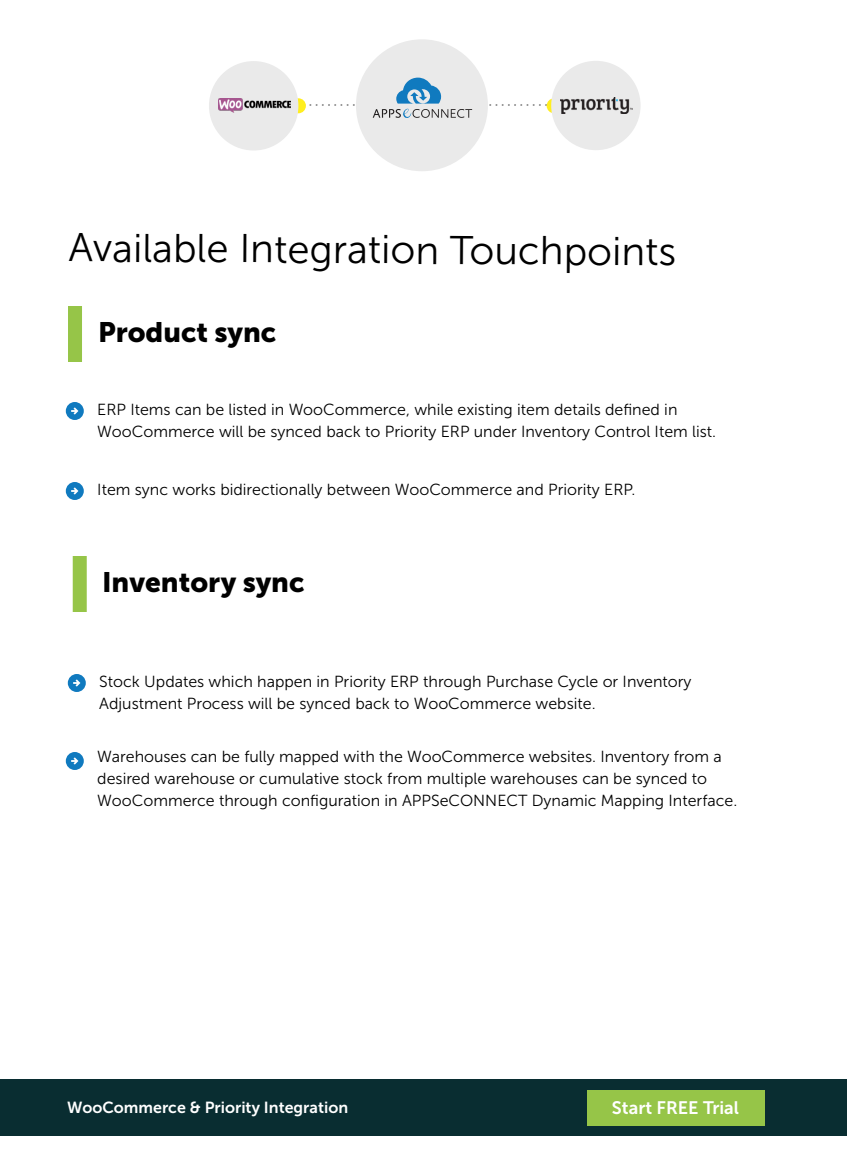
<style>
.page{position:relative;width:847px;height:1152px;background:#fff}
.page>*{position:absolute;margin:0;border:0;box-sizing:border-box;transform-origin:0 0}
.t1{font:40px "Museo Sans 300";letter-spacing:-.01em;color:#000}
.t2{font:28px "Museo Sans 900";color:#000}
.t3{font:18px "Museo Sans 700";color:#fff}
.t4{font:16px/22px "Museo Sans 300";color:#000}
.t5{font:16px "Museo Sans 700";color:#fff}
</style>
<div class="page">
<svg style="left:68px;top:674px;width:18px;height:18px"></svg>
<svg style="left:66px;top:752px;width:18px;height:18px"></svg>
<svg style="left:73px;top:556px;width:14px;height:56px"></svg>
<svg style="left:66px;top:402px;width:18px;height:18px"></svg>
<svg style="left:66px;top:482px;width:18px;height:18px"></svg>
<div style="left:0;top:1080px;width:847px;height:56px;background:#092d31"></div>
<div style="left:586px;top:1090px;width:178px;height:36px;background:#96c548"></div>
<svg style="left:68px;top:306px;width:14px;height:56px"></svg>
<div style="left:356px;top:39px;width:132px;height:132px;background:#eaeaea;border-radius:50%"></div>
<div style="left:209px;top:61px;width:89px;height:90px;background:#eaeaea;border-radius:50%"></div>
<div style="left:551px;top:61px;width:89px;height:89px;background:#eaeaea;border-radius:50%"></div>
<svg style="left:289px;top:78px;width:271px;height:40px"></svg>
<img style="left:560px;top:98px;width:72px;height:16px">
<img style="left:218px;top:98px;width:72px;height:15px">
<h1 class="t1" style="left:69px;top:228px;width:609px">Available Integration Touchpoints</h1>
<h2 class="t2" style="left:98px;top:316px;width:180px">Product sync</h2>
<p class="t4" style="left:97px;top:399px;width:620px">ERP Items can be listed in WooCommerce, while existing item details defined in<br>WooCommerce will be synced back to Priority ERP under Inventory Control Item list.</p>
<p class="t4" style="left:97px;top:479px;width:539px">Item sync works bidirectionally between WooCommerce and Priority ERP.</p>
<h2 class="t2" style="left:102px;top:566px;width:204px">Inventory sync</h2>
<p class="t4" style="left:99px;top:671px;width:594px">Stock Updates which happen in Priority ERP through Purchase Cycle or Inventory<br>Adjustment Process will be synced back to WooCommerce website.</p>
<p class="t4" style="left:97px;top:746px;width:641px">Warehouses can be fully mapped with the WooCommerce websites. Inventory from a desired warehouse or cumulative stock from multiple warehouses can be synced to<br>WooCommerce through configuration in APPSeCONNECT Dynamic Mapping Interface.</p>
<p class="t5" style="left:67px;top:1099px;width:282px">WooCommerce &amp; Priority Integration</p>
<p class="t3" style="left:612px;top:1098px;width:129px">Start FREE Trial</p>
</div>
